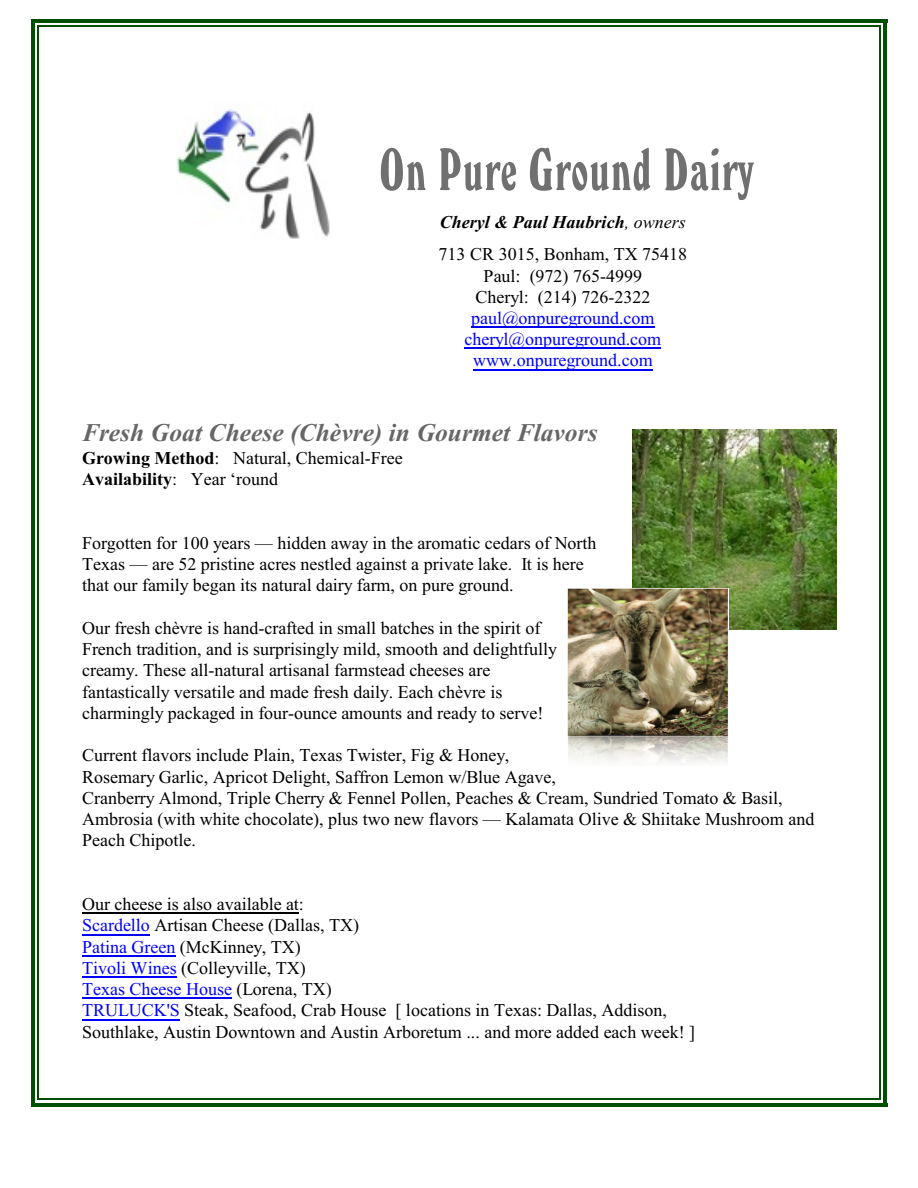
<style>
.page{position:relative;width:918px;height:1188px;background:#fff}
.page>*{position:absolute;margin:0;border:0;box-sizing:border-box;transform-origin:0 0}
.t1{font:58.5px "Windsor BT Elongated";letter-spacing:.01em;color:#707070}
.t2{font:italic 700 25.5px "Times New Roman";color:#666}
.t3{font:18px/21.3px "Times New Roman";color:#000}
.t4{font:18px/21.3px "Times New Roman";color:#00f;text-align:center}
.s1{font-weight:700;font-style:italic}
.s2{font-style:italic}
.s3{font-weight:700}
.s4{color:#00f}
</style>
<div class="page">
<img style="left:176px;top:103px;width:154px;height:136px">
<hr style="left:471px;top:327px;width:184px;height:1px;background:#00f">
<hr style="left:464px;top:348px;width:197px;height:1px;background:#00f">
<hr style="left:473px;top:369px;width:180px;height:1px;background:#00f">
<hr style="left:82px;top:913px;width:217px;height:1px;background:#000">
<hr style="left:82px;top:934px;width:68px;height:1px;background:#00f">
<hr style="left:82px;top:955px;width:93px;height:1px;background:#00f">
<hr style="left:82px;top:976px;width:95px;height:2px;background:#00f">
<hr style="left:82px;top:998px;width:150px;height:1px;background:#00f">
<hr style="left:82px;top:1019px;width:98px;height:1px;background:#00f">
<img style="left:632px;top:429px;width:204px;height:200px">
<img style="left:567px;top:588px;width:162px;height:175px">
<hr style="left:37px;top:25px;width:2px;height:1075px;background:#004f00">
<hr style="left:879px;top:25px;width:2px;height:1075px;background:#004f00">
<hr style="left:37px;top:25px;width:843px;height:2px;background:#004f00">
<hr style="left:37px;top:1099px;width:843px;height:1px;background:#004f00">
<hr style="left:31px;top:19px;width:4px;height:1087px;background:#004f00">
<hr style="left:883px;top:19px;width:4px;height:1087px;background:#004f00">
<hr style="left:31px;top:19px;width:856px;height:3px;background:#004f00">
<hr style="left:31px;top:1103px;width:856px;height:3px;background:#004f00">
<h1 class="t1" style="left:379px;top:146px;width:376px">On Pure Ground Dairy</h1>
<p class="t3" style="left:439px;top:208px;width:250px;line-height:31.8px"><span class="s1">Cheryl &amp; Paul Haubrich</span><span class="s2">, owners<br></span>713 CR 3015, Bonham, TX 75418</p>
<p class="t3" style="left:476px;top:267px;width:176px;text-align:center">Paul: (972) 765-4999<br>Cheryl: (214) 726-2322</p>
<p class="t4" style="left:464px;top:309px;width:198px">paul@onpureground.com cheryl@onpureground.com www.onpureground.com</p>
<h2 class="t2" style="left:82px;top:424px;width:517px">Fresh Goat Cheese (Chèvre) in Gourmet Flavors</h2>
<p class="t3" style="left:82px;top:449px;width:322px"><span class="s3">Growing Method</span>: Natural, Chemical-Free<br><span class="s3">Availability</span>: Year ‘round</p>
<p class="t3" style="left:82px;top:534px;width:516px">Forgotten for 100 years — hidden away in the aromatic cedars of North<br>Texas — are 52 pristine acres nestled against a private lake. It is here that our family began its natural dairy farm, on pure ground.</p>
<p class="t3" style="left:82px;top:619px;width:476px">Our fresh chèvre is hand-crafted in small batches in the spirit of French tradition, and is surprisingly mild, smooth and delightfully creamy. These all-natural artisanal farmstead cheeses are fantastically versatile and made fresh daily. Each chèvre is charmingly packaged in four-ounce amounts and ready to serve!</p>
<p class="t3" style="left:82px;top:746px;width:734px">Current flavors include Plain, Texas Twister, Fig &amp; Honey,<br>Rosemary Garlic, Apricot Delight, Saffron Lemon w/Blue Agave,<br>Cranberry Almond, Triple Cherry &amp; Fennel Pollen, Peaches &amp; Cream, Sundried Tomato &amp; Basil, Ambrosia (with white chocolate), plus two new flavors — Kalamata Olive &amp; Shiitake Mushroom and Peach Chipotle.</p>
<p class="t3" style="left:82px;top:895px;width:614px">Our cheese is also available at:<br><span class="s4">Scardello</span> Artisan Cheese (Dallas, TX)<br><span class="s4">Patina Green</span> (McKinney, TX)<br><span class="s4">Tivoli Wines</span> (Colleyville, TX)<br><span class="s4">Texas Cheese House</span> (Lorena, TX)<br><span class="s4">TRULUCK'S</span> Steak, Seafood, Crab House [ locations in Texas: Dallas, Addison, Southlake, Austin Downtown and Austin Arboretum ... and more added each week! ]</p>
</div>
